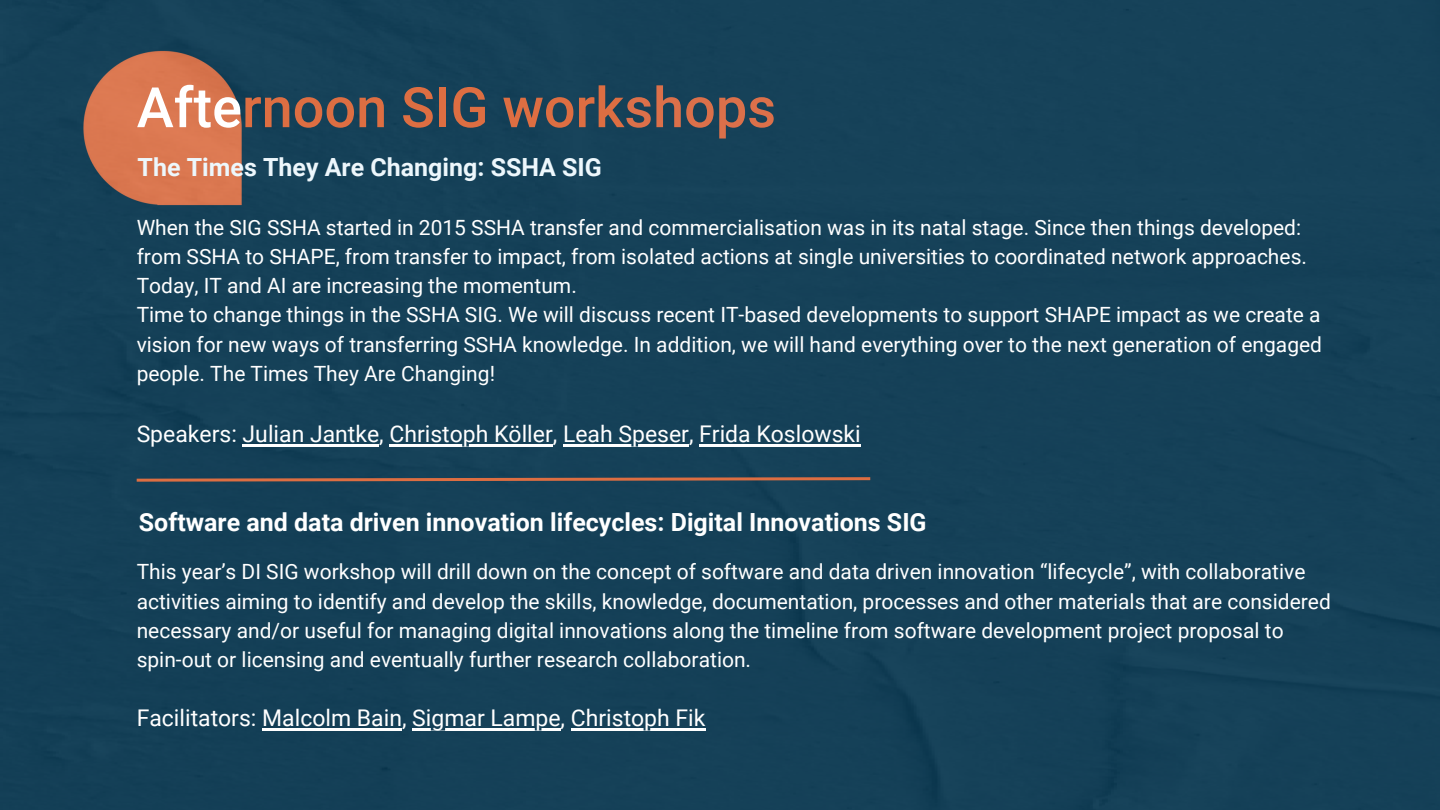
<style>
.page{position:relative;width:1440px;height:810px;background:#154158}
.page>*{position:absolute;margin:0;border:0;box-sizing:border-box;transform-origin:0 0}
.t1{font:500 55.8px "Roboto";color:#dd6e42}
.t2{font:700 25px "Roboto";color:#fff}
.t3{font:700 25px "Roboto";color:#edf7fc}
.t4{font:23px "Roboto";color:#fff}
.t5{font:21px/29.2px "Roboto";color:#fff}
.s1{color:#fff}
.s2{color:#db704a}
</style>
<div class="page">
<hr style="left:243px;top:444px;width:136px;height:2px;background:#fff">
<hr style="left:389px;top:444px;width:164px;height:2px;background:#fff">
<hr style="left:563px;top:444px;width:126px;height:2px;background:#fff">
<hr style="left:699px;top:444px;width:162px;height:2px;background:#fff">
<svg style="left:134px;top:476px;width:739px;height:7px;background:#69534e"></svg>
<hr style="left:262px;top:728px;width:140px;height:2px;background:#fff">
<hr style="left:412px;top:728px;width:149px;height:2px;background:#fff">
<hr style="left:571px;top:728px;width:134px;height:2px;background:#fff">
<p class="t1" style="left:137px;top:75px;width:641px"><span class="s1">Afte</span>rnoon SIG work<span class="s2">shops</span></p>
<h1 class="t3" style="left:138px;top:153px;width:466px">The Times They Are Changing: SSHA SIG</h1>
<h2 class="t5" style="left:137px;top:213px;width:1172px">When the SIG SSHA started in 2015 SSHA transfer and commercialisation was in its natal stage. Since then things developed: from SSHA to SHAPE, from transfer to impact, from isolated actions at single universities to coordinated network approaches.<br>Today, IT and AI are increasing the momentum.</h2>
<p class="t5" style="left:137px;top:301px;width:1187px;text-align:justify">Time to change things in the SSHA SIG. We will discuss recent IT-based developments to support SHAPE impact as we create a vision for new ways of transferring SSHA knowledge. In addition, we will hand everything over to the next generation of engaged people. The Times They Are Changing!</p>
<p class="t4" style="left:137px;top:421px;width:726px">Speakers: Julian Jantke, Christoph Köller, Leah Speser, Frida Koslowski</p>
<p class="t2" style="left:139px;top:508px;width:789px">Software and data driven innovation lifecycles: Digital Innovations SIG</p>
<h3 class="t5" style="left:137px;top:558px;width:1196px">This year’s DI SIG workshop will drill down on the concept of software and data driven innovation “lifecycle”, with collaborative activities aiming to identify and develop the skills, knowledge, documentation, processes and other materials that are considered necessary and/or useful for managing digital innovations along the timeline from software development project proposal to spin-out or licensing and eventually further research collaboration.</h3>
<p class="t4" style="left:137px;top:705px;width:570px">Facilitators: Malcolm Bain, Sigmar Lampe, Christoph Fik</p>
</div>
